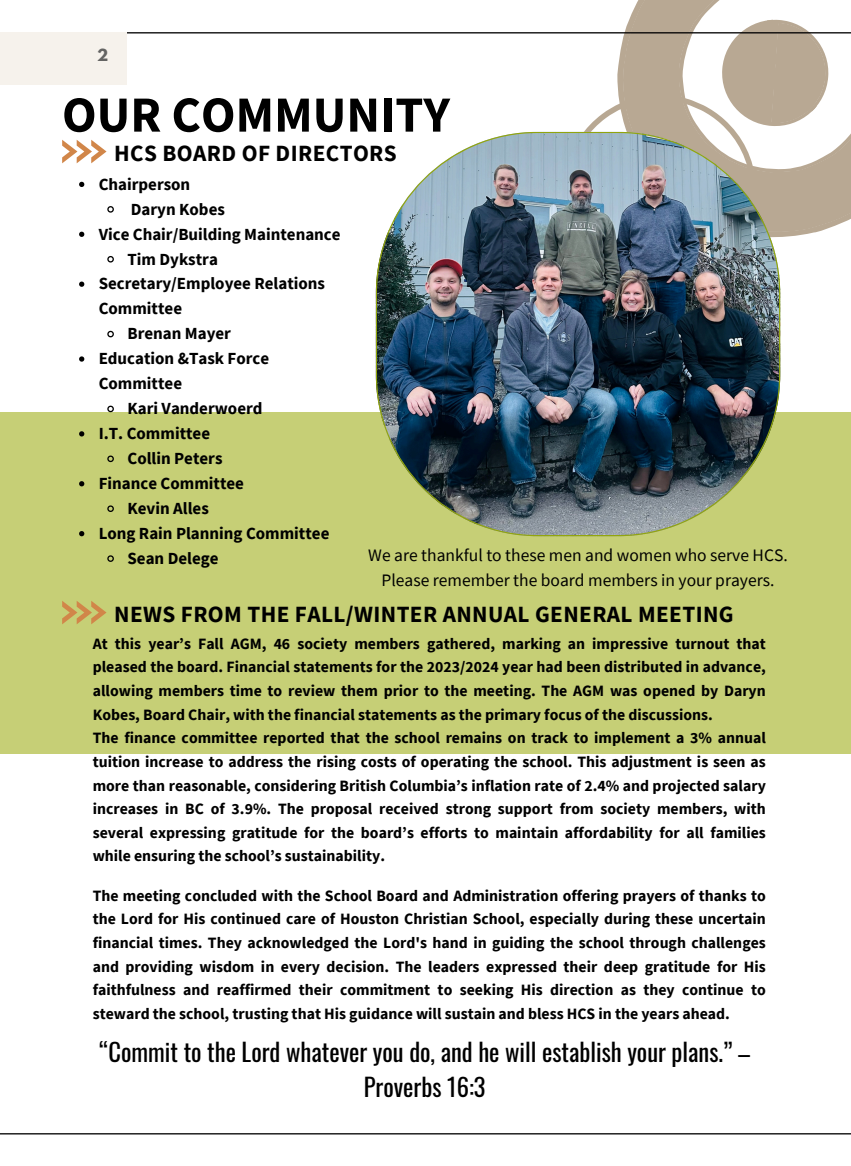
<style>
.page{position:relative;width:851px;height:1166px;background:#fff}
.page>*{position:absolute;margin:0;border:0;box-sizing:border-box;transform-origin:0 0}
.t1{font:700 50.57px "Source Sans Pro";color:#000}
.t2{font:24.5px/34.1px "Oswald";color:#000;text-align:center}
.t3{font:700 23.28px "Source Sans Pro";letter-spacing:.015em;color:#000}
.t4{font:17.5px/24.8px "Source Sans Pro";color:#000;text-align:center}
.t5{font:700 16.97px/24.8px "Source Sans Pro";color:#000}
.t6{font:700 15.75px/23.6px "Source Sans Pro";color:#000}
.t7{font:700 14.88px "League Spartan";color:#646463}
</style>
<div class="page">
<div style="left:0;top:412px;width:850px;height:342px;background:#c6cf76"></div>
<hr style="left:0;top:1133px;width:850px;height:1px;background:#000">
<svg style="left:563px;top:0;width:287px;height:288px"></svg>
<hr style="left:0;top:32px;width:850px;height:1px;background:#000">
<svg style="left:62px;top:140px;width:44px;height:23px"></svg>
<img style="left:376px;top:132px;width:404px;height:404px">
<svg style="left:62px;top:601px;width:44px;height:23px"></svg>
<div style="left:0;top:32px;width:127px;height:52px;background:#f6f2ec"></div>
<svg style="left:79px;top:182px;width:5px;height:5px"></svg>
<svg style="left:107px;top:206px;width:7px;height:7px"></svg>
<svg style="left:79px;top:232px;width:5px;height:5px"></svg>
<svg style="left:107px;top:256px;width:7px;height:7px"></svg>
<svg style="left:79px;top:281px;width:5px;height:6px"></svg>
<svg style="left:107px;top:330px;width:7px;height:8px"></svg>
<svg style="left:79px;top:356px;width:5px;height:6px"></svg>
<svg style="left:107px;top:405px;width:7px;height:8px"></svg>
<svg style="left:79px;top:431px;width:5px;height:5px"></svg>
<svg style="left:107px;top:455px;width:7px;height:8px"></svg>
<svg style="left:79px;top:481px;width:5px;height:5px"></svg>
<svg style="left:107px;top:505px;width:7px;height:7px"></svg>
<svg style="left:79px;top:531px;width:5px;height:5px"></svg>
<svg style="left:107px;top:555px;width:7px;height:7px"></svg>
<p class="t7" style="left:97px;top:48px;width:13px">2</p>
<p class="t1" style="left:62px;top:82px;width:389px">OUR COMMUNITY</p>
<h1 class="t3" style="left:114px;top:138px;width:284px">HCS BOARD OF DIRECTORS</h1>
<p class="t5" style="left:99px;top:171px;width:93px">Chairperson</p>
<p class="t5" style="left:131px;top:196px;width:96px">Daryn Kobes</p>
<h2 class="t5" style="left:99px;top:221px;width:243px">Vice Chair/Building Maintenance</h2>
<p class="t5" style="left:127px;top:246px;width:92px">Tim Dykstra</p>
<p class="t5" style="left:99px;top:271px;width:228px">Secretary/Employee Relations<br>Committee</p>
<p class="t5" style="left:127px;top:321px;width:105px">Brenan Mayer</p>
<p class="t5" style="left:99px;top:346px;width:172px">Education &amp;Task Force<br>Committee</p>
<p class="t5" style="left:127px;top:396px;width:137px">Kari Vanderwoerd</p>
<p class="t5" style="left:99px;top:420px;width:113px">I.T. Committee</p>
<p class="t5" style="left:127px;top:445px;width:96px">Collin Peters</p>
<p class="t5" style="left:99px;top:470px;width:147px">Finance Committee</p>
<p class="t5" style="left:127px;top:495px;width:83px">Kevin Alles</p>
<p class="t5" style="left:99px;top:520px;width:232px">Long Rain Planning Committee</p>
<p class="t5" style="left:127px;top:545px;width:93px">Sean Delege</p>
<p class="t3" style="left:114px;top:598px;width:621px">NEWS FROM THE FALL/WINTER ANNUAL GENERAL MEETING</p>
<p class="t6" style="left:93px;top:631px;width:674px">At this year’s Fall AGM, 46 society members gathered, marking an impressive turnout that pleased the board. Financial statements for the 2023/2024 year had been distributed in advance, allowing members time to review them prior to the meeting. The AGM was opened by Daryn Kobes, Board Chair, with the financial statements as the primary focus of the discussions.<br>The finance committee reported that the school remains on track to implement a 3% annual tuition increase to address the rising costs of operating the school. This adjustment is seen as more than reasonable, considering British Columbia’s inflation rate of 2.4% and projected salary increases in BC of 3.9%. The proposal received strong support from society members, with several expressing gratitude for the board’s efforts to maintain affordability for all families while ensuring the school’s sustainability.</p>
<p class="t6" style="left:93px;top:883px;width:674px;text-align:justify">The meeting concluded with the School Board and Administration offering prayers of thanks to the Lord for His continued care of Houston Christian School, especially during these uncertain financial times. They acknowledged the Lord's hand in guiding the school through challenges and providing wisdom in every decision. The leaders expressed their deep gratitude for His faithfulness and reaffirmed their commitment to seeking His direction as they continue to steward the school, trusting that His guidance will sustain and bless HCS in the years ahead.</p>
<p class="t2" style="left:99px;top:1034px;width:652px">“Commit to the Lord whatever you do, and he will establish your plans.” –<br>Proverbs 16:3</p>
<p class="t4" style="left:368px;top:542px;width:421px">We are thankful to these men and women who serve HCS.<br>Please remember the board members in your prayers.</p>
</div>
